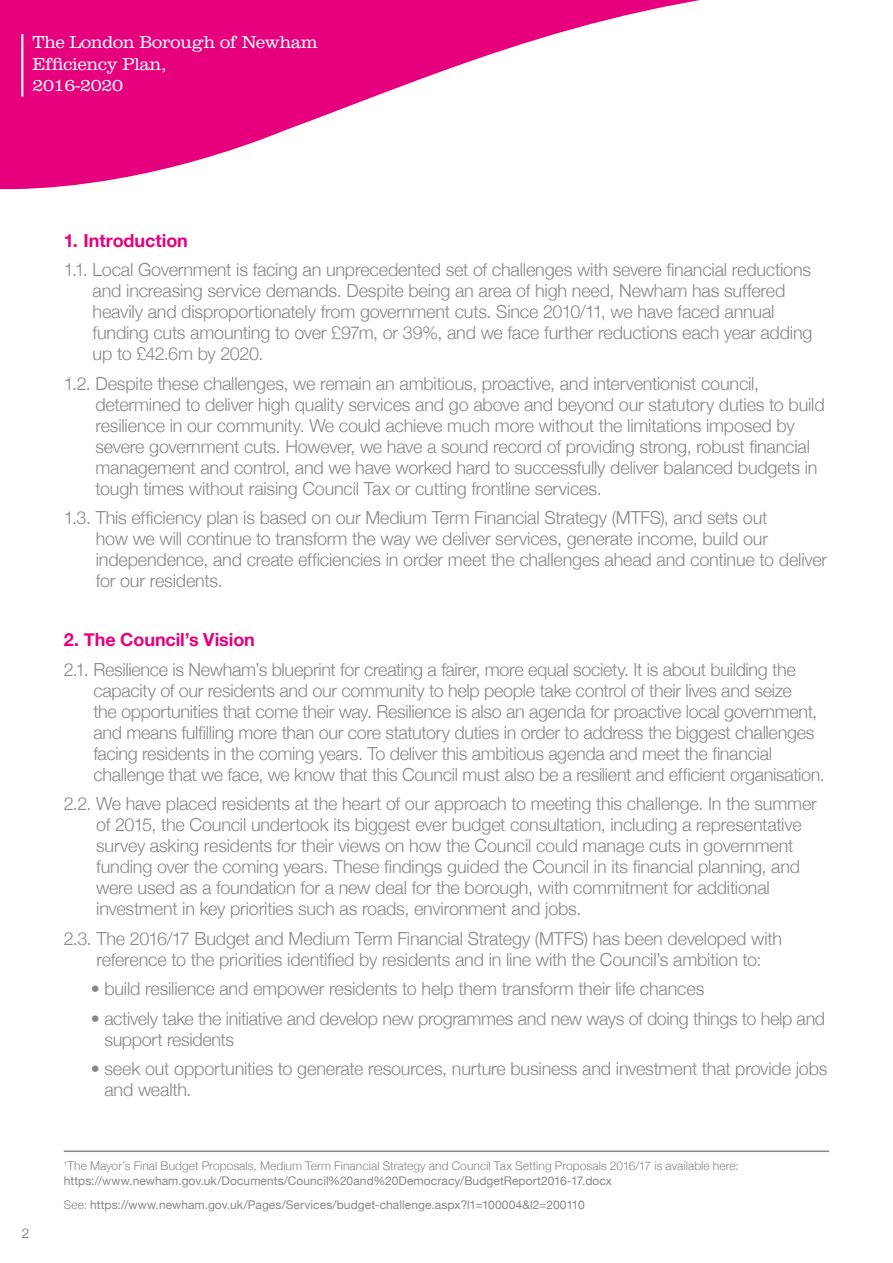
<style>
.page{position:relative;width:893px;height:1263px;background:#fff}
.page>*{position:absolute;margin:0;border:0;box-sizing:border-box;transform-origin:0 0}
.t1{font:300 18px/21px "Helvetica Neue";letter-spacing:-.01em;color:#878787}
.t2{font:300 18px/21.6px "Clarendon";letter-spacing:-.02em;color:#fff}
.t3{font:700 18px "Helvetica Neue";letter-spacing:-.005em;color:#e6007d}
.t4{font:300 13.5px "Helvetica Neue";color:#706f6f}
.t5{font:300 12px/15px "Helvetica Neue";letter-spacing:.005em;color:#878787}
.t6{font:12px "Helvetica Neue";letter-spacing:.005em;color:#878787}
.s1{font-weight:400}
.s2{font-weight:300}
</style>
<div class="page">
<svg style="left:0;top:0;width:700px;height:189px;fill:#e6007d"></svg>
<hr style="left:50px;top:34px;width:2px;height:97px;background:#e6007d">
<hr style="left:21px;top:34px;width:2px;height:63px;background:#fff">
<hr style="left:64px;top:1150px;width:765px;height:2px;background:#878787">
<p class="t2" style="left:33px;top:31px;width:287px">The London Borough of Newham<br>Efficiency Plan,<br>2016-2020</p>
<p class="t3" style="left:64px;top:229px;width:126px">1. Introduction</p>
<p class="t1" style="left:93px;top:259px;width:721px;text-indent:-29px">1.1. Local Government is facing an unprecedented set of challenges with severe financial reductions and increasing service demands. Despite being an area of high need, Newham has suffered heavily and disproportionately from government cuts. Since 2010/11, we have faced annual funding cuts amounting to over £97m, or 39%, and we face further reductions each year adding up to £42.6m by 2020.</p>
<p class="t1" style="left:95px;top:372px;width:731px;text-indent:-32px">1.2. Despite these challenges, we remain an ambitious, proactive, and interventionist council, determined to deliver high quality services and go above and beyond our statutory duties to build resilience in our community. We could achieve much more without the limitations imposed by severe government cuts. However, we have a sound record of providing strong, robust financial management and control, and we have worked hard to successfully deliver balanced budgets in tough times without raising Council Tax or cutting frontline services.</p>
<p class="t1" style="left:96px;top:507px;width:733px;text-indent:-32px">1.3. This efficiency plan is based on our Medium Term Financial Strategy (MTFS), and sets out<br>how we will continue to transform the way we deliver services, generate income, build our independence, and create efficiencies in order meet the challenges ahead and continue to deliver for our residents.</p>
<p class="t3" style="left:64px;top:629px;width:193px">2. The Council’s Vision</p>
<p class="t1" style="left:93px;top:658px;width:733px;text-indent:-30px">2.1. Resilience is Newham’s blueprint for creating a fairer, more equal society. It is about building the capacity of our residents and our community to help people take control of their lives and seize<br>the opportunities that come their way. Resilience is also an agenda for proactive local government, and means fulfilling more than our core statutory duties in order to address the biggest challenges facing residents in the coming years. To deliver this ambitious agenda and meet the financial challenge that we face, we know that this Council must also be a resilient and efficient organisation.</p>
<p class="t1" style="left:96px;top:793px;width:722px;text-indent:-32px">2.2. We have placed residents at the heart of our approach to meeting this challenge. In the summer of 2015, the Council undertook its biggest ever budget consultation, including a representative survey asking residents for their views on how the Council could manage cuts in government funding over the coming years. These findings guided the Council in its financial planning, and were used as a foundation for a new deal for the borough, with commitment for additional investment in key priorities such as roads, environment and jobs.</p>
<p class="t1" style="left:97px;top:927px;width:687px;text-indent:-33px">2.3. The 2016/17 Budget and Medium Term Financial Strategy (MTFS) has been developed with reference to the priorities identified by residents and in line with the Council’s ambition to:</p>
<p class="t1" style="left:91px;top:978px;width:615px">• build resilience and empower residents to help them transform their life chances</p>
<p class="t1" style="left:104px;top:1007px;width:722px;text-indent:-14px">• actively take the initiative and develop new programmes and new ways of doing things to help and support residents</p>
<p class="t1" style="left:104px;top:1058px;width:724px;text-indent:-14px">• seek out opportunities to generate resources, nurture business and investment that provide jobs and wealth.</p>
<p class="t4" style="left:22px;top:1225px;width:9px">2</p>
<p class="t5" style="left:64px;top:1158px;width:676px"><sup>1</sup>The Mayor’s Final Budget Proposals, Medium Term Financial Strategy and Council Tax Setting Proposals 2016/17 is available here: <span class="s1">https://www.newham.gov.uk/Documents/Council%20and%20Democracy/BudgetReport2016-17.docx</span></p>
<p class="t6" style="left:64px;top:1197px;width:522px"><span class="s2">See:</span> https://www.newham.gov.uk/Pages/Services/budget-challenge.aspx?l1=100004&amp;l2=200110</p>
</div>
